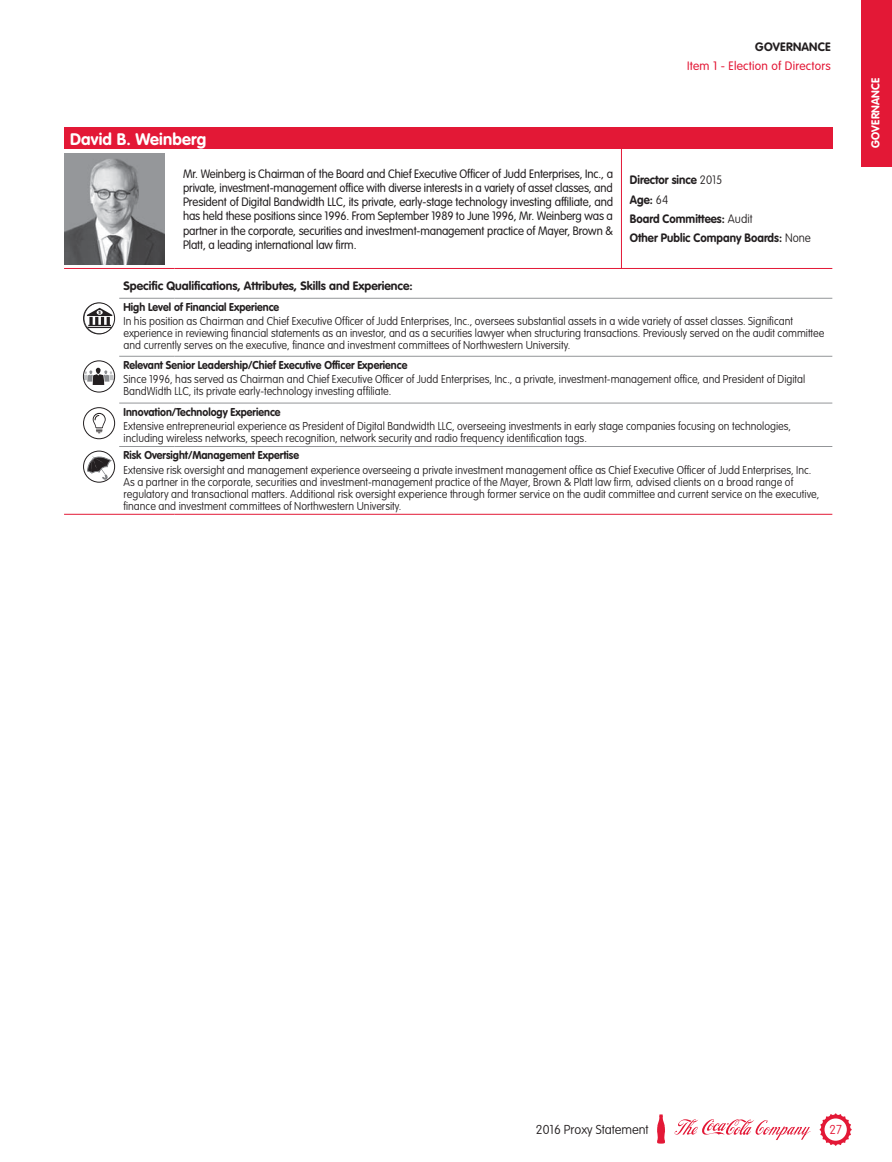
<style>
.page{position:relative;width:892px;height:1162px;background:#fff}
.page>*{position:absolute;margin:0;border:0;box-sizing:border-box;transform-origin:0 0}
.t1{font:700 16.5px "VAG Rounded Std";letter-spacing:.01em;color:#fff}
.t2{font:100 12.75px "VAG Rounded Std";color:#231f20}
.t3{font:100 12.75px "VAG Rounded Std";color:#e31836;scale:.95 1}
.t4{font:300 12px/14.2px "VAG Rounded Std";letter-spacing:-.01em;color:#231f20;text-align:justify;scale:.95 1}
.t5{font:700 12px/19.2px "VAG Rounded Std";color:#231f20;scale:.95 1}
.t6{font:700 12px "VAG Rounded Std";color:#231f20}
.t7{font:300 12px "VAG Rounded Std";letter-spacing:.02em;color:#e31836}
.t8{font:700 12px "VAG Rounded Std";letter-spacing:.02em;color:#231f20}
.t9{font:100 11.25px/12px "VAG Rounded Std";color:#231f20;scale:.95 1}
.t10{font:700 11.25px "VAG Rounded Std";color:#231f20;scale:.94 1}
.t11{font:700 11.25px "VAG Rounded Std";letter-spacing:.02em;color:#fff}
.s1{font-weight:100}
</style>
<div class="page">
<svg style="left:657px;top:1114px;width:8px;height:29px"></svg>
<svg style="left:674px;top:1119px;width:136px;height:20px"></svg>
<svg style="left:819px;top:1113px;width:32px;height:32px"></svg>
<div style="left:824px;top:1118px;width:22px;height:22px;background:#fff;border-radius:50%"></div>
<div style="left:861px;top:0;width:30px;height:166px;background:#e31836"></div>
<div style="left:64px;top:128px;width:768px;height:21px;background:#e31836"></div>
<hr style="left:620px;top:149px;width:1px;height:119px;background:#e31836">
<hr style="left:119px;top:356px;width:55px;height:1px;background:#939598">
<hr style="left:174px;top:356px;width:658px;height:1px;background:#939598">
<hr style="left:119px;top:402px;width:55px;height:1px;background:#939598">
<hr style="left:174px;top:402px;width:658px;height:1px;background:#939598">
<hr style="left:119px;top:446px;width:55px;height:1px;background:#939598">
<hr style="left:174px;top:446px;width:658px;height:1px;background:#939598">
<hr style="left:64px;top:514px;width:110px;height:1px;background:#e31836">
<hr style="left:174px;top:514px;width:658px;height:1px;background:#e31836">
<hr style="left:64px;top:268px;width:110px;height:1px;background:#e31836">
<hr style="left:174px;top:268px;width:658px;height:1px;background:#e31836">
<hr style="left:119px;top:298px;width:55px;height:1px;background:#939598">
<hr style="left:174px;top:298px;width:658px;height:1px;background:#939598">
<img style="left:64px;top:153px;width:100px;height:111px">
<svg style="left:84px;top:304px;width:31px;height:30px"></svg>
<div style="left:83px;top:302px;width:32px;height:32px;border:1px solid #231f20;border-radius:50%"></div>
<svg style="left:83px;top:362px;width:32px;height:30px"></svg>
<div style="left:83px;top:360px;width:32px;height:32px;border:1px solid #231f20;border-radius:50%"></div>
<svg style="left:93px;top:413px;width:13px;height:20px"></svg>
<div style="left:83px;top:407px;width:32px;height:32px;border:1px solid #231f20;border-radius:50%"></div>
<svg style="left:83px;top:452px;width:32px;height:30px"></svg>
<div style="left:83px;top:450px;width:32px;height:32px;border:1px solid #231f20;border-radius:50%"></div>
<h1 class="t1" style="left:70px;top:131px;width:137px">David B. Weinberg</h1>
<p class="t8" style="left:755px;top:41px;width:77px">GOVERNANCE</p>
<p class="t7" style="left:686px;top:60px;width:145px">Item 1 - Election of Directors</p>
<p class="t4" style="left:183px;top:167px;width:454px">Mr. Weinberg is Chairman of the Board and Chief Executive Officer of Judd Enterprises, Inc., a private, investment-management office with diverse interests in a variety of asset classes, and President of Digital Bandwidth LLC, its private, early-stage technology investing affiliate, and has held these positions since 1996. From September 1989 to June 1996, Mr. Weinberg was a partner in the corporate, securities and investment-management practice of Mayer, Brown &amp; Platt, a leading international law firm.</p>
<p class="t5" style="left:629px;top:171px;width:192px">Director since <span class="s1">2015<br></span>Age: <span class="s1">64<br></span>Board Committees: <span class="s1">Audit<br></span>Other Public Company Boards: <span class="s1">None</span></p>
<p class="t6" style="left:123px;top:280px;width:291px">Specific Qualifications, Attributes, Skills and Experience:</p>
<p class="t10" style="left:123px;top:302px;width:167px">High Level of Financial Experience</p>
<p class="t9" style="left:123px;top:316px;width:738px">In his position as Chairman and Chief Executive Officer of Judd Enterprises, Inc., oversees substantial assets in a wide variety of asset classes. Significant experience in reviewing financial statements as an investor, and as a securities lawyer when structuring transactions. Previously served on the audit committee and currently serves on the executive, finance and investment committees of Northwestern University.</p>
<p class="t10" style="left:123px;top:360px;width:303px">Relevant Senior Leadership/Chief Executive Officer Experience</p>
<p class="t9" style="left:123px;top:374px;width:719px">Since 1996, has served as Chairman and Chief Executive Officer of Judd Enterprises, Inc., a private, investment-management office, and President of Digital<br>BandWidth LLC, its private early-technology investing affiliate.</p>
<p class="t10" style="left:123px;top:406px;width:168px">Innovation/Technology Experience</p>
<p class="t9" style="left:123px;top:421px;width:704px">Extensive entrepreneurial experience as President of Digital Bandwidth LLC, overseeing investments in early stage companies focusing on technologies, including wireless networks, speech recognition, network security and radio frequency identification tags.</p>
<p class="t10" style="left:123px;top:450px;width:188px">Risk Oversight/Management Expertise</p>
<p class="t9" style="left:123px;top:464px;width:733px">Extensive risk oversight and management experience overseeing a private investment management office as Chief Executive Officer of Judd Enterprises, Inc.<br>As a partner in the corporate, securities and investment-management practice of the Mayer, Brown &amp; Platt law firm, advised clients on a broad range of regulatory and transactional matters. Additional risk oversight experience through former service on the audit committee and current service on the executive, finance and investment committees of Northwestern University.</p>
<p class="t11" style="left:869px;top:148px;width:72px;rotate:-90deg">GOVERNANCE</p>
<p class="t2" style="left:535px;top:1123px;width:114px">2016 Proxy Statement</p>
<p class="t3" style="left:829px;top:1123px;width:14px">27</p>
</div>
